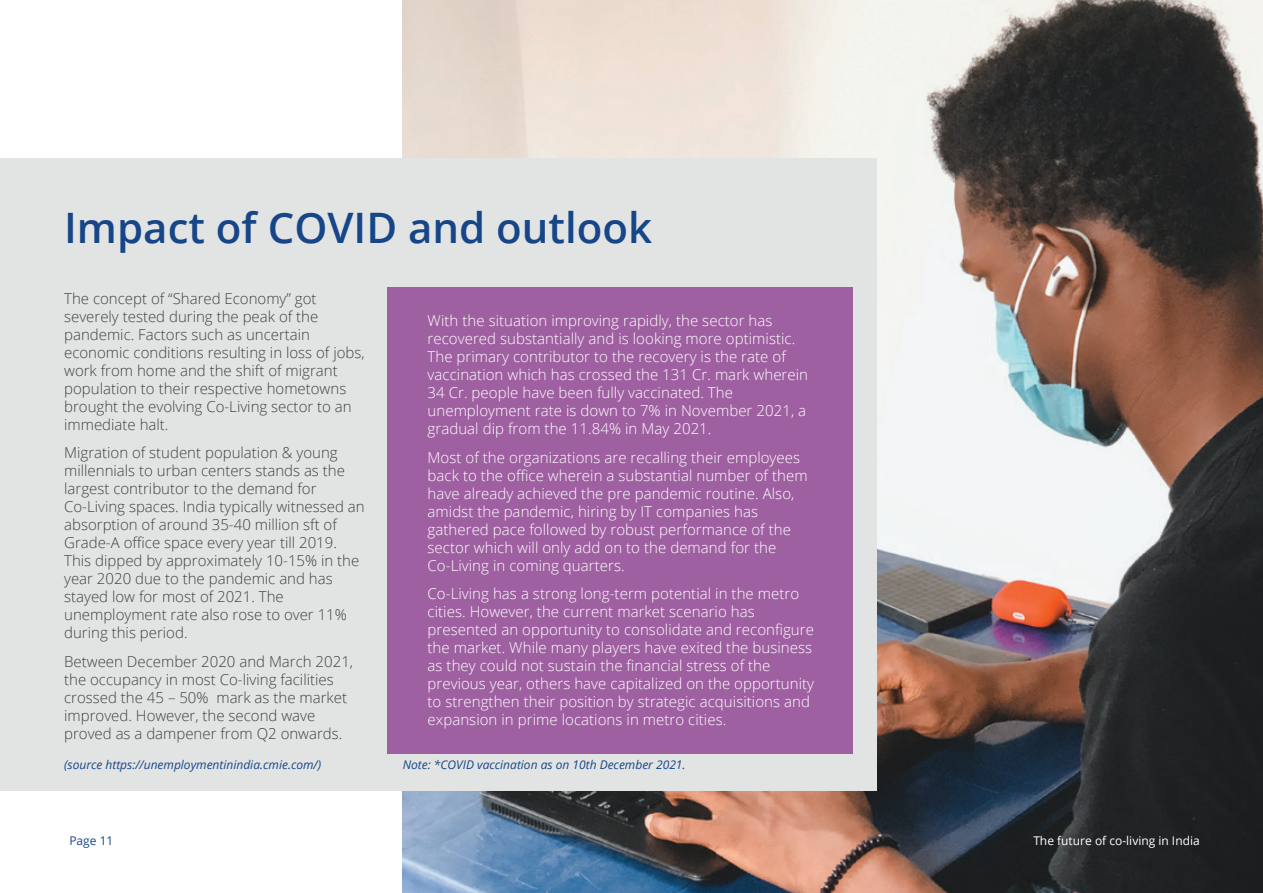
<style>
.page{position:relative;width:1263px;height:893px;background:#fff}
.page>*{position:absolute;margin:0;border:0;box-sizing:border-box;transform-origin:0 0}
.t1{font:600 42px "Open Sans";color:#174688}
.t2{font:300 15px/18px "Open Sans";letter-spacing:.005em;color:#fff}
.t3{font:300 15px/18px "Open Sans";color:#404041}
.t4{font:italic 12px "Open Sans";color:#174688}
.t5{font:12px "Open Sans";color:#fff}
.t6{font:12px "Open Sans";color:#174688}
</style>
<div class="page">
<img style="left:403px;top:0;width:860px;height:893px">
<div style="left:0;top:159px;width:876px;height:632px;background:#e2e4e4"></div>
<div style="left:387px;top:288px;width:465px;height:466px;background:#9f60a1"></div>
<h1 class="t1" style="left:64px;top:199px;width:589px">Impact of COVID and outlook</h1>
<p class="t3" style="left:64px;top:289px;width:302px">The concept of “Shared Economy” got severely tested during the peak of the pandemic. Factors such as uncertain economic conditions resulting in loss of jobs, work from home and the shift of migrant population to their respective hometowns brought the evolving Co-Living sector to an immediate halt.</p>
<p class="t3" style="left:64px;top:444px;width:302px">Migration of student population &amp; young millennials to urban centers stands as the largest contributor to the demand for Co-Living spaces. India typically witnessed an absorption of around 35-40 million sft of Grade-A office space every year till 2019.<br>This dipped by approximately 10-15% in the year 2020 due to the pandemic and has stayed low for most of 2021. The unemployment rate also rose to over 11% during this period.</p>
<p class="t3" style="left:64px;top:652px;width:290px">Between December 2020 and March 2021, the occupancy in most Co-living facilities crossed the 45 – 50% mark as the market improved. However, the second wave proved as a dampener from Q2 onwards.</p>
<p class="t2" style="left:428px;top:312px;width:382px">With the situation improving rapidly, the sector has recovered substantially and is looking more optimistic.<br>The primary contributor to the recovery is the rate of vaccination which has crossed the 131 Cr. mark wherein 34 Cr. people have been fully vaccinated. The unemployment rate is down to 7% in November 2021, a gradual dip from the 11.84% in May 2021.</p>
<p class="t2" style="left:428px;top:448px;width:382px">Most of the organizations are recalling their employees back to the office wherein a substantial number of them have already achieved the pre pandemic routine. Also, amidst the pandemic, hiring by IT companies has gathered pace followed by robust performance of the sector which will only add on to the demand for the Co-Living in coming quarters.</p>
<p class="t2" style="left:428px;top:585px;width:388px">Co-Living has a strong long-term potential in the metro cities. However, the current market scenario has presented an opportunity to consolidate and reconfigure the market. While many players have exited the business as they could not sustain the financial stress of the previous year, others have capitalized on the opportunity to strengthen their position by strategic acquisitions and expansion in prime locations in metro cities.</p>
<p class="t4" style="left:64px;top:757px;width:259px">(source https://unemploymentinindia.cmie.com/)</p>
<p class="t4" style="left:403px;top:757px;width:284px">Note: *COVID vaccination as on 10th December 2021.</p>
<p class="t6" style="left:69px;top:832px;width:46px">Page 11</p>
<p class="t5" style="left:1033px;top:832px;width:168px">The future of co-living in India</p>
</div>
